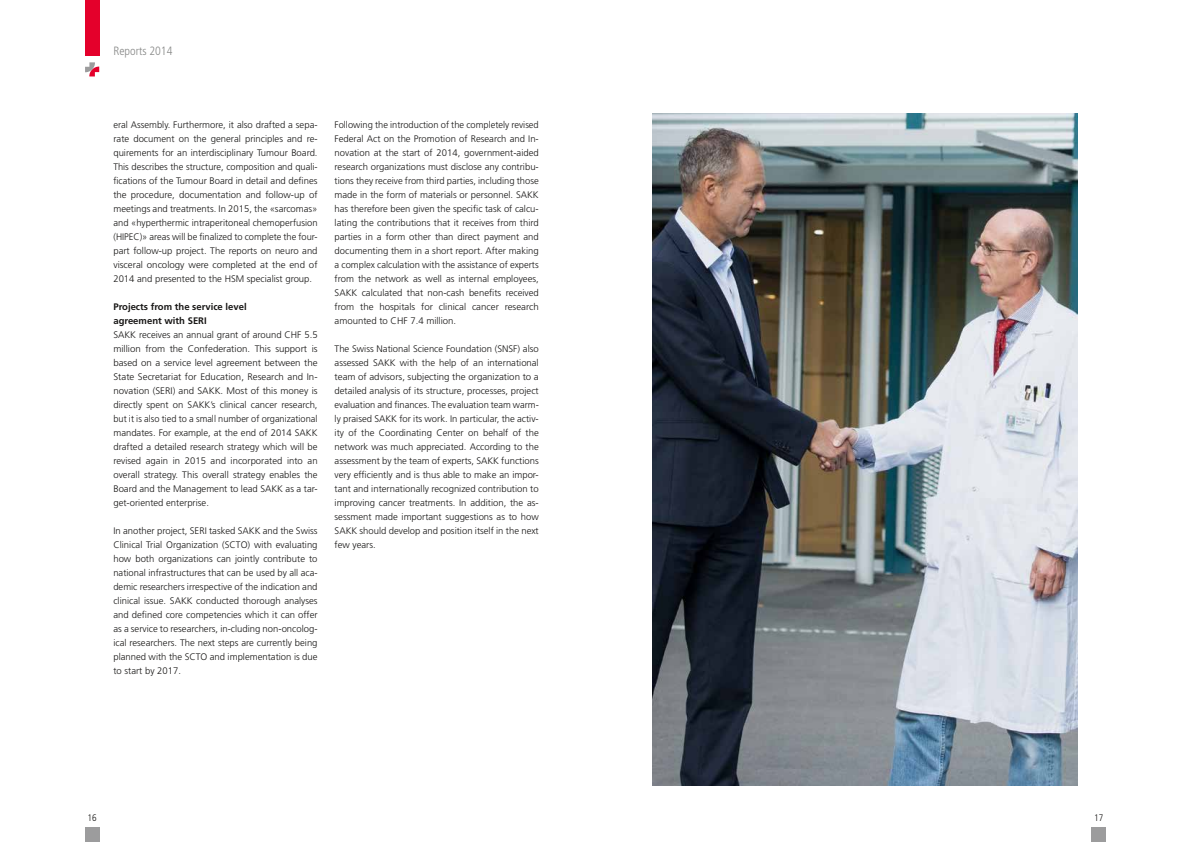
<style>
.page{position:relative;width:1191px;height:842px;background:#fff}
.page>*{position:absolute;margin:0;border:0;box-sizing:border-box;transform-origin:0 0}
.t1{font:300 condensed 12px "Frutiger LT Std";color:#868786}
.t2{font:300 9.5px/14px "Frutiger LT Std";color:#181716;text-align:justify}
.t3{font:700 9.5px/14px "Frutiger LT Std";color:#181716}
.t4{font:300 condensed 9.5px "Frutiger LT Std";color:#181716}
</style>
<div class="page">
<div style="left:85px;top:828px;width:14px;height:14px;background:#9c9c9d"></div>
<div style="left:1091px;top:828px;width:15px;height:14px;background:#9c9c9d"></div>
<div style="left:85px;top:0;width:14px;height:55px;background:#e4002b"></div>
<svg style="left:85px;top:62px;width:14px;height:14px"></svg>
<img style="left:652px;top:113px;width:425px;height:672px">
<p class="t1" style="left:113px;top:44px;width:61px">Reports 2014</p>
<p class="t2" style="left:113px;top:117px;width:206px">eral Assembly. Furthermore, it also drafted a sepa&shy;rate document on the general principles and re&shy;quirements for an interdisciplinary Tumour Board.<br>This describes the structure, composition and quali&shy;fications of the Tumour Board in detail and defines the procedure, documentation and follow-up of meetings and treatments. In 2015, the «sarcomas» and «hyperthermic intraperitoneal chemoperfusion (HIPEC)» areas will be finalized to complete the four&shy;part follow-up project. The reports on neuro and visceral oncology were completed at the end of 2014 and presented to the HSM specialist group.</p>
<p class="t3" style="left:113px;top:299px;width:135px">Projects from the service level agreement with SERI</p>
<p class="t2" style="left:113px;top:327px;width:206px">SAKK receives an annual grant of around CHF 5.5 million from the Confederation. This support is based on a service level agreement between the State Secretariat for Education, Research and In&shy;novation (SERI) and SAKK. Most of this money is directly spent on SAKK’s clinical cancer research, but it is also tied to a small number of organizational mandates. For example, at the end of 2014 SAKK drafted a detailed research strategy which will be revised again in 2015 and incorporated into an overall strategy. This overall strategy enables the Board and the Management to lead SAKK as a tar&shy;get-oriented enterprise.</p>
<p class="t2" style="left:113px;top:523px;width:206px">In another project, SERI tasked SAKK and the Swiss Clinical Trial Organization (SCTO) with evaluating how both organizations can jointly contribute to national infrastructures that can be used by all aca&shy;demic researchers irrespective of the indication and clinical issue. SAKK conducted thorough analyses and defined core competencies which it can offer as a service to researchers, in-cluding non-oncolog&shy;ical researchers. The next steps are currently being planned with the SCTO and implementation is due to start by 2017.</p>
<p class="t2" style="left:334px;top:117px;width:206px">Following the introduction of the completely revised Federal Act on the Promotion of Research and In&shy;novation at the start of 2014, government-aided research organizations must disclose any contribu&shy;tions they receive from third parties, including those made in the form of materials or personnel. SAKK has therefore been given the specific task of calcu&shy;lating the contributions that it receives from third parties in a form other than direct payment and documenting them in a short report. After making a complex calculation with the assistance of experts from the network as well as internal employees, SAKK calculated that non-cash benefits received from the hospitals for clinical cancer research amounted to CHF 7.4 million.</p>
<p class="t2" style="left:334px;top:341px;width:206px">The Swiss National Science Foundation (SNSF) also assessed SAKK with the help of an international team of advisors, subjecting the organization to a detailed analysis of its structure, processes, project evaluation and finances. The evaluation team warm&shy;ly praised SAKK for its work. In particular, the activ&shy;ity of the Coordinating Center on behalf of the network was much appreciated. According to the assessment by the team of experts, SAKK functions very efficiently and is thus able to make an impor&shy;tant and internationally recognized contribution to improving cancer treatments. In addition, the as&shy;sessment made important suggestions as to how SAKK should develop and position itself in the next few years.</p>
<p class="t4" style="left:88px;top:812px;width:11px">16</p>
<p class="t4" style="left:1094px;top:812px;width:11px">17</p>
</div>
